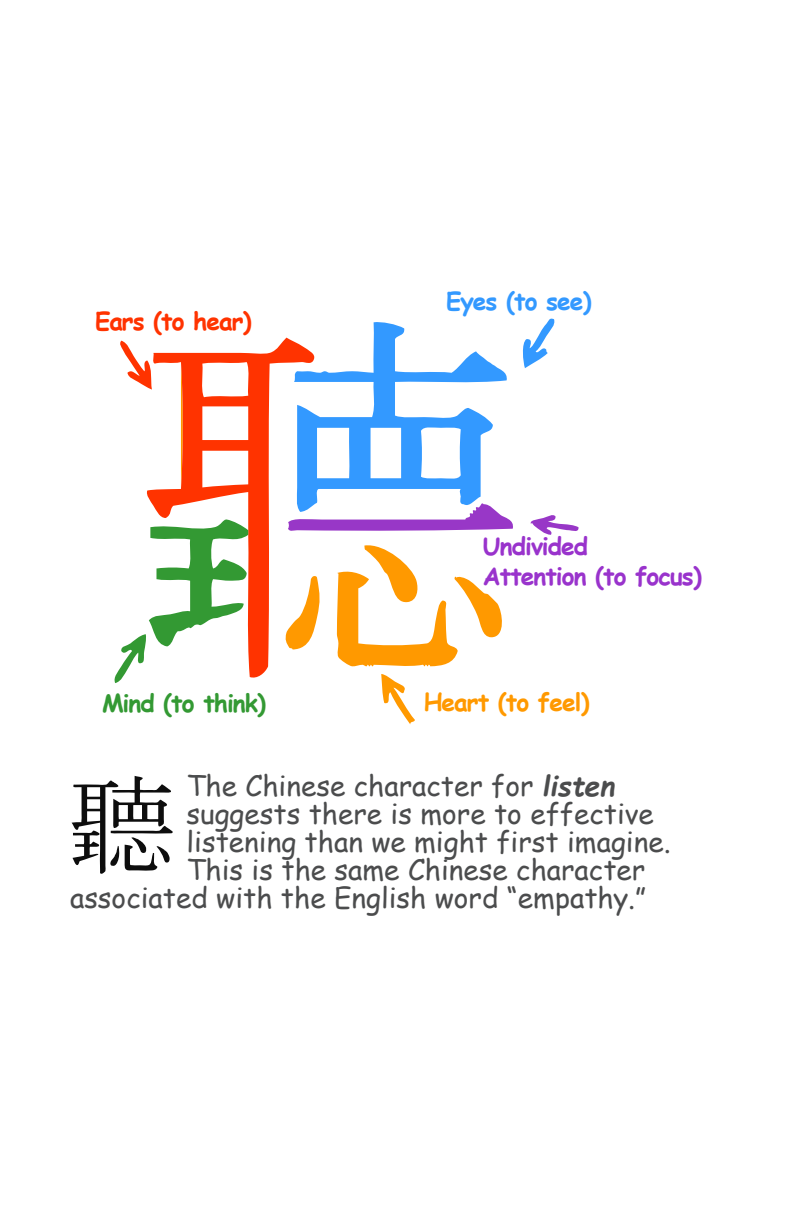
<style>
.page{position:relative;width:792px;height:1224px;background:#fff}
.page>*{position:absolute;margin:0;border:0;box-sizing:border-box;transform-origin:0 0}
.t1{font:28px "Comic Sans MS";color:#4b4c4d}
.t2{font:700 24.4px/29.4px "Comic Sans MS";letter-spacing:-.04em;color:#93c}
.t3{font:700 24.4px "Comic Sans MS";letter-spacing:-.04em;color:#393}
.t4{font:700 24.4px "Comic Sans MS";letter-spacing:-.04em;color:#f90}
.t5{font:700 24.4px "Comic Sans MS";letter-spacing:-.04em;color:#f30}
.t6{font:700 24.4px "Comic Sans MS";letter-spacing:-.04em;color:#39f}
.s1{font-weight:700;font-style:italic}
</style>
<div class="page">
<svg style="left:72px;top:776px;width:101px;height:98px"></svg>
<svg style="left:522px;top:319px;width:33px;height:49px"></svg>
<svg style="left:316px;top:512px;width:197px;height:19px"></svg>
<svg style="left:316px;top:576px;width:4px;height:46px"></svg>
<svg style="left:337px;top:545px;width:165px;height:122px"></svg>
<svg style="left:146px;top:338px;width:170px;height:340px"></svg>
<svg style="left:530px;top:515px;width:49px;height:20px"></svg>
<svg style="left:120px;top:341px;width:33px;height:49px"></svg>
<svg style="left:293px;top:322px;width:214px;height:190px"></svg>
<svg style="left:115px;top:519px;width:133px;height:164px"></svg>
<svg style="left:381px;top:674px;width:34px;height:50px"></svg>
<p class="t5" style="left:95px;top:303px;width:158px">Ears (to hear)</p>
<p class="t6" style="left:446px;top:283px;width:147px">Eyes (to see)</p>
<p class="t2" style="left:483px;top:531px;width:220px">Undivided<br>Attention (to focus)</p>
<p class="t3" style="left:102px;top:685px;width:165px">Mind (to think)</p>
<p class="t4" style="left:424px;top:684px;width:167px">Heart (to feel)</p>
<p class="t1" style="left:187px;top:765px;width:429px">The Chinese character for <span class="s1">listen</span></p>
<p class="t1" style="left:187px;top:793px;width:469px">suggests there is more to effective</p>
<p class="t1" style="left:187px;top:821px;width:486px">listening than we might first imagine.</p>
<p class="t1" style="left:187px;top:849px;width:460px">This is the same Chinese character</p>
<p class="t1" style="left:70px;top:877px;width:578px">associated with the English word “empathy.”</p>
</div>
